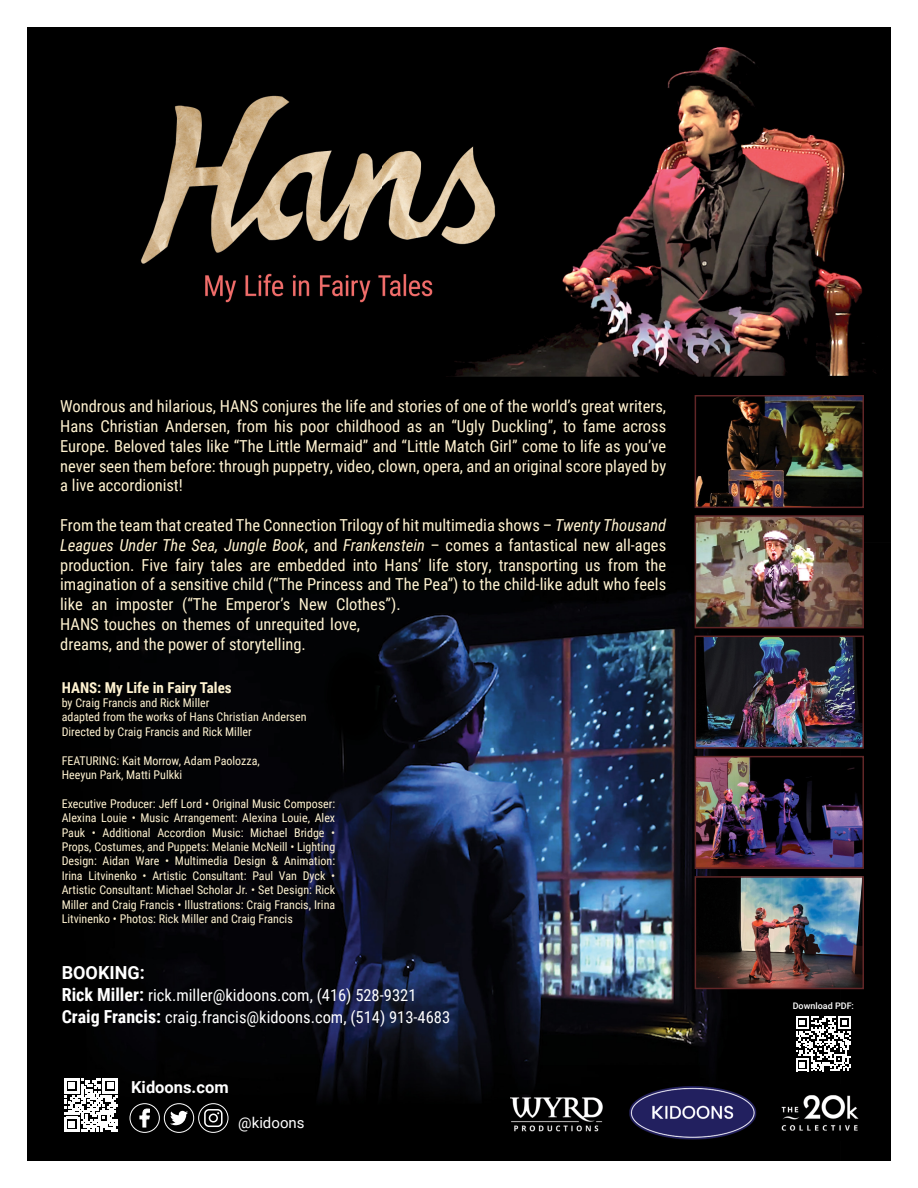
<style>
.page{position:relative;width:918px;height:1188px;background:#fff}
.page>*{position:absolute;margin:0;border:0;box-sizing:border-box;transform-origin:0 0}
.t1{font:700 18px "Roboto";color:#fff}
.t2{font:16.5px/19.8px "Roboto Condensed";color:#fff3d1;text-align:justify}
.t3{font:16.5px/21.6px "Roboto Condensed";color:#fff}
.t4{font:700 16.5px "Roboto";color:#fff}
.t5{font:700 15px "Roboto Condensed";color:#fff3d1}
.t6{font:15px "Roboto";color:#fff}
.t7{font:12px/14.4px "Roboto Condensed";color:#fff3d1}
.t8{font:500 9px "Roboto";color:#fff}
.s1{font-style:italic}
.s2{font-weight:700;font-size:18px}
</style>
<div class="page">
<img style="left:27px;top:27px;width:711px;height:1134px">
<img style="left:738px;top:27px;width:153px;height:515px">
<div style="left:841px;top:542px;width:50px;height:619px;background:#000"></div>
<div style="left:738px;top:628px;width:103px;height:533px;background:#000"></div>
<img style="left:511px;top:1085px;width:348px;height:55px">
<svg style="left:796px;top:1016px;width:55px;height:55px"></svg>
<img style="left:698px;top:518px;width:163px;height:107px">
<div style="left:695px;top:515px;width:169px;height:113px;border:2px solid #612627"></div>
<img style="left:698px;top:879px;width:163px;height:107px">
<div style="left:695px;top:876px;width:169px;height:113px;border:2px solid #612627"></div>
<img style="left:698px;top:759px;width:163px;height:107px">
<div style="left:695px;top:756px;width:169px;height:113px;border:2px solid #612627"></div>
<img style="left:698px;top:639px;width:163px;height:107px">
<div style="left:695px;top:636px;width:169px;height:113px;border:2px solid #612627"></div>
<img style="left:698px;top:398px;width:163px;height:107px">
<div style="left:695px;top:395px;width:169px;height:113px;border:2px solid #612627"></div>
<div style="left:164px;top:1104px;width:30px;height:28px;background:#000;border-radius:50%"></div>
<div style="left:164px;top:1103px;width:30px;height:30px;border:1px solid #fff;border-radius:50%"></div>
<svg style="left:170px;top:1111px;width:18px;height:14px"></svg>
<div style="left:199px;top:1104px;width:29px;height:28px;background:#000;border-radius:50%"></div>
<div style="left:198px;top:1103px;width:30px;height:30px;border:1px solid #fff;border-radius:50%"></div>
<svg style="left:204px;top:1109px;width:19px;height:18px"></svg>
<div style="left:130px;top:1104px;width:29px;height:28px;background:#000;border-radius:50%"></div>
<div style="left:130px;top:1103px;width:30px;height:30px;border:1px solid #fff;border-radius:50%"></div>
<svg style="left:140px;top:1109px;width:10px;height:18px"></svg>
<svg style="left:64px;top:1078px;width:54px;height:54px"></svg>
<p class="t2" style="left:60px;top:396px;width:608px">Wondrous and hilarious, HANS conjures the life and stories of one of the world’s great writers, Hans Christian Andersen, from his poor childhood as an “Ugly Duckling”, to fame across Europe. Beloved tales like “The Little Mermaid” and “Little Match Girl” come to life as you’ve never seen them before: through puppetry, video, clown, opera, and an original score played by a live accordionist!</p>
<p class="t2" style="left:60px;top:515px;width:607px;text-align:left">From the team that created The Connection Trilogy of hit multimedia shows – <span class="s1">Twenty Thousand Leagues Under The Sea, Jungle Book</span>, and <span class="s1">Frankenstein</span> – comes a fantastical new all-ages production. Five fairy tales are embedded into Hans’ life story, transporting us from the imagination of a sensitive child (“The Princess and The Pea”) to the child-like adult who feels like an imposter (“The Emperor’s New Clothes”).<br>HANS touches on themes of unrequited love,<br>dreams, and the power of storytelling.</p>
<p class="t5" style="left:62px;top:677px;width:171px">HANS: My Life in Fairy Tales</p>
<p class="t7" style="left:62px;top:695px;width:246px">by Craig Francis and Rick Miller<br>adapted from the works of Hans Christian Andersen<br>Directed by Craig Francis and Rick Miller</p>
<p class="t7" style="left:62px;top:753px;width:200px">FEATURING: Kait Morrow, Adam Paolozza,<br>Heeyun Park, Matti Pulkki</p>
<p class="t7" style="left:62px;top:796px;width:275px;text-align:justify">Executive Producer: Jeff Lord • Original Music Composer:<br>Alexina Louie • Music Arrangement: Alexina Louie, Alex Pauk • Additional Accordion Music: Michael Bridge • Props, Costumes, and Puppets: Melanie McNeill • Lighting Design: Aidan Ware • Multimedia Design &amp; Animation:<br>Irina Litvinenko • Artistic Consultant: Paul Van Dyck • Artistic Consultant: Michael Scholar Jr. • Set Design: Rick Miller and Craig Francis • Illustrations: Craig Francis, Irina Litvinenko • Photos: Rick Miller and Craig Francis</p>
<p class="t1" style="left:62px;top:960px;width:85px">BOOKING:</p>
<p class="t3" style="left:62px;top:984px;width:390px"><span class="s2">Rick Miller:</span> rick.miller@kidoons.com, (416) 528-9321<br><span class="s2">Craig Francis:</span> craig.francis@kidoons.com, (514) 913-4683</p>
<p class="t4" style="left:131px;top:1076px;width:99px">Kidoons.com</p>
<p class="t6" style="left:238px;top:1112px;width:68px">@kidoons</p>
<p class="t8" style="left:793px;top:999px;width:63px">Download PDF:</p>
</div>
